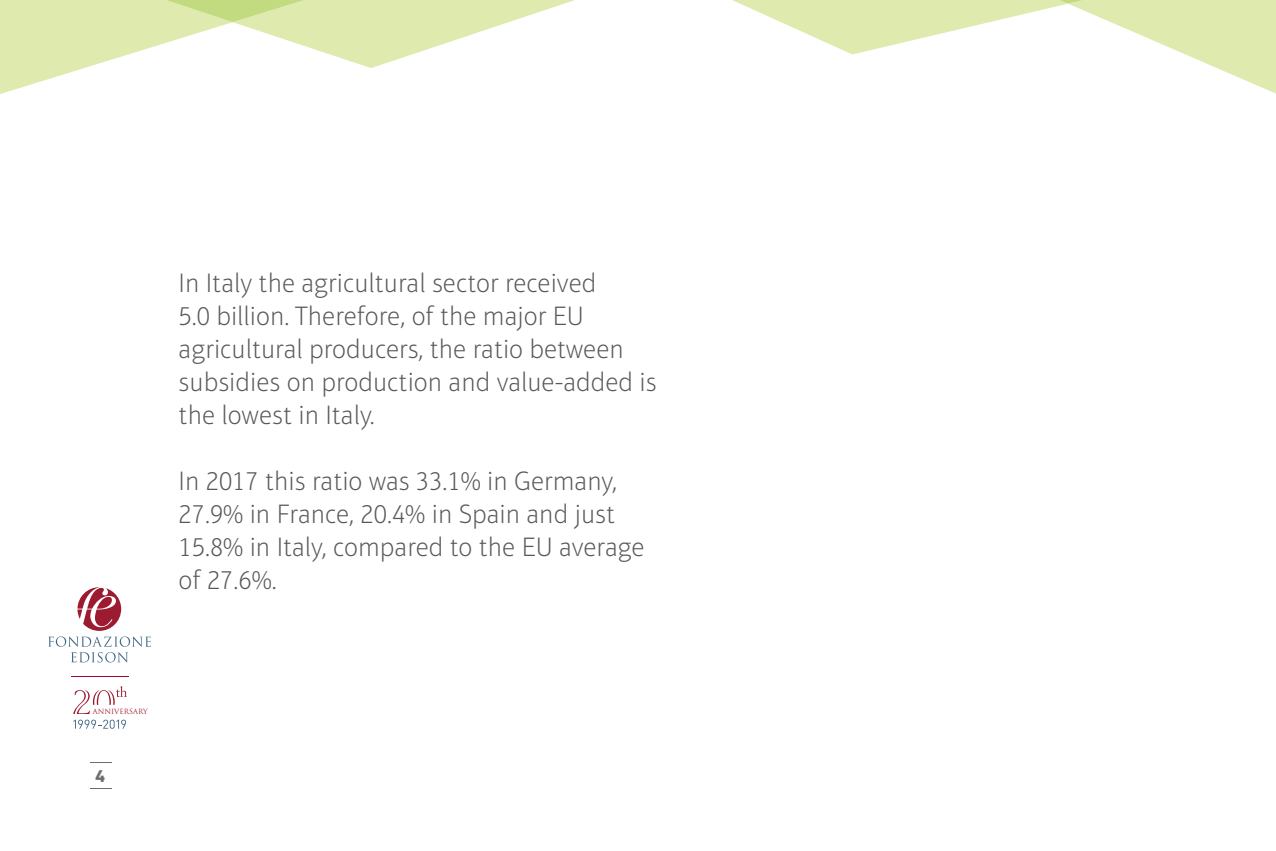
<style>
.page{position:relative;width:1276px;height:851px;background:#fff}
.page>*{position:absolute;margin:0;border:0;box-sizing:border-box;transform-origin:0 0}
.t1{font:100 27px/33px "Aptifer Sans LT Pro";color:#57585a}
.t2{font:700 18px "Aptifer Sans LT Pro";color:#6c6d70}
.t3{font:6.9px "Trajan";color:#9d1b30}
</style>
<div class="page">
<svg style="left:77px;top:587px;width:44px;height:43px"></svg>
<svg style="left:48px;top:636px;width:103px;height:10px"></svg>
<svg style="left:71px;top:652px;width:57px;height:10px"></svg>
<svg style="left:73px;top:686px;width:54px;height:42px"></svg>
<hr style="left:71px;top:676px;width:57px;height:1px;background:#a00a2f">
<svg style="left:90px;top:788px;width:22px;height:1px"></svg>
<svg style="left:732px;top:0;width:544px;height:94px"></svg>
<svg style="left:0;top:0;width:575px;height:94px"></svg>
<p class="t1" style="left:179px;top:266px;width:479px">In Italy the agricultural sector received<br>5.0 billion. Therefore, of the major EU agricultural producers, the ratio between subsidies on production and value-added is the lowest in Italy.</p>
<p class="t1" style="left:179px;top:464px;width:467px">In 2017 this ratio was 33.1% in Germany,<br>27.9% in France, 20.4% in Spain and just<br>15.8% in Italy, compared to the EU average of 27.6%.</p>
<p class="t3" style="left:93px;top:707px;width:56px">ANNIVERSARY</p>
<p class="t2" style="left:95px;top:764px;width:12px">4</p>
</div>
